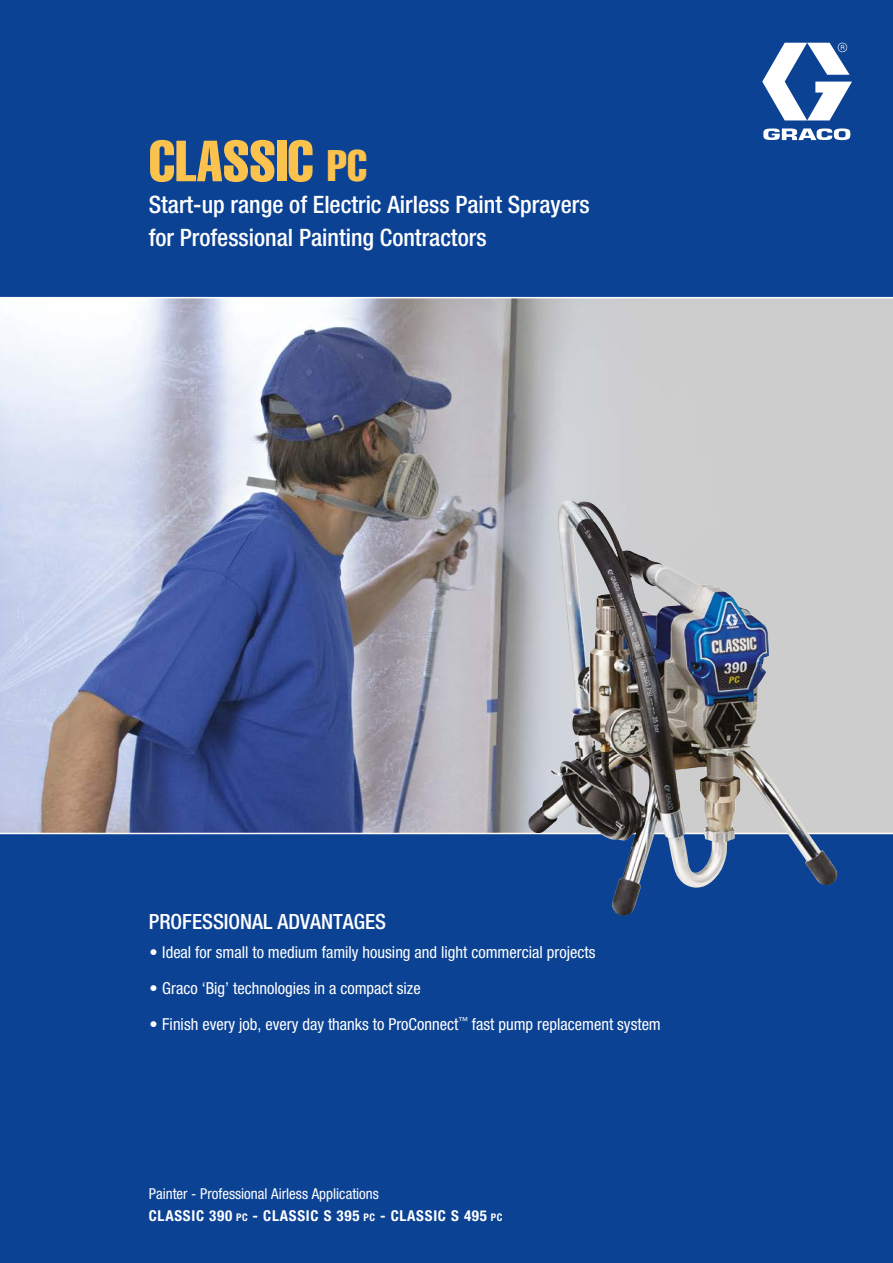
<style>
.page{position:relative;width:893px;height:1263px;background:#fff}
.page>*{position:absolute;margin:0;border:0;box-sizing:border-box;transform-origin:0 0}
.t1{font:57px "Helvetica LT Std Comp";color:#fcc24e}
.t2{font:500 condensed 24px/33px "Helvetica Neue LT Std";color:#fff}
.t3{font:500 condensed 21px "Helvetica Neue LT Std";color:#fff}
.t4{font:condensed 16.5px "Helvetica Neue LT Std";color:#fff}
.t5{font:condensed 15px/21.3px "Helvetica Neue LT Std";color:#fff}
.s1{font-size:43.5px}
.s2{font-weight:700}
.s3{font-weight:700;font-size:10.5px}
</style>
<div class="page">
<img style="left:0;top:298px;width:893px;height:535px">
<div style="left:0;top:833px;width:893px;height:430px;background:#0b4294"></div>
<div style="left:0;top:0;width:893px;height:298px;background:#0b4294"></div>
<svg style="left:762px;top:43px;width:90px;height:97px"></svg>
<hr style="left:0;top:833px;width:893px;height:1px;background:#fff">
<img style="left:527px;top:500px;width:310px;height:416px">
<hr style="left:0;top:297px;width:893px;height:1px;background:#fff">
<h1 class="t1" style="left:149px;top:125px;width:220px">CLASSIC <span class="s1">PC</span></h1>
<h2 class="t2" style="left:149px;top:187px;width:442px">Start-up range of Electric Airless Paint Sprayers for Professional Painting Contractors</h2>
<p class="t3" style="left:149px;top:909px;width:239px">PROFESSIONAL ADVANTAGES</p>
<p class="t4" style="left:150px;top:942px;width:447px">• Ideal for small to medium family housing and light commercial projects</p>
<p class="t4" style="left:150px;top:978px;width:273px">• Graco ‘Big’ technologies in a compact size</p>
<p class="t4" style="left:150px;top:1014px;width:513px">• Finish every job, every day thanks to ProConnect<sup>™</sup> fast pump replacement system</p>
<p class="t5" style="left:149px;top:1183px;width:355px">Painter - Professional Airless Applications<br><span class="s2">CLASSIC 390</span> <span class="s3">PC</span> <span class="s2">- CLASSIC S 395</span> <span class="s3">PC</span> <span class="s2">- CLASSIC S 495</span> <span class="s3">PC</span></p>
</div>
